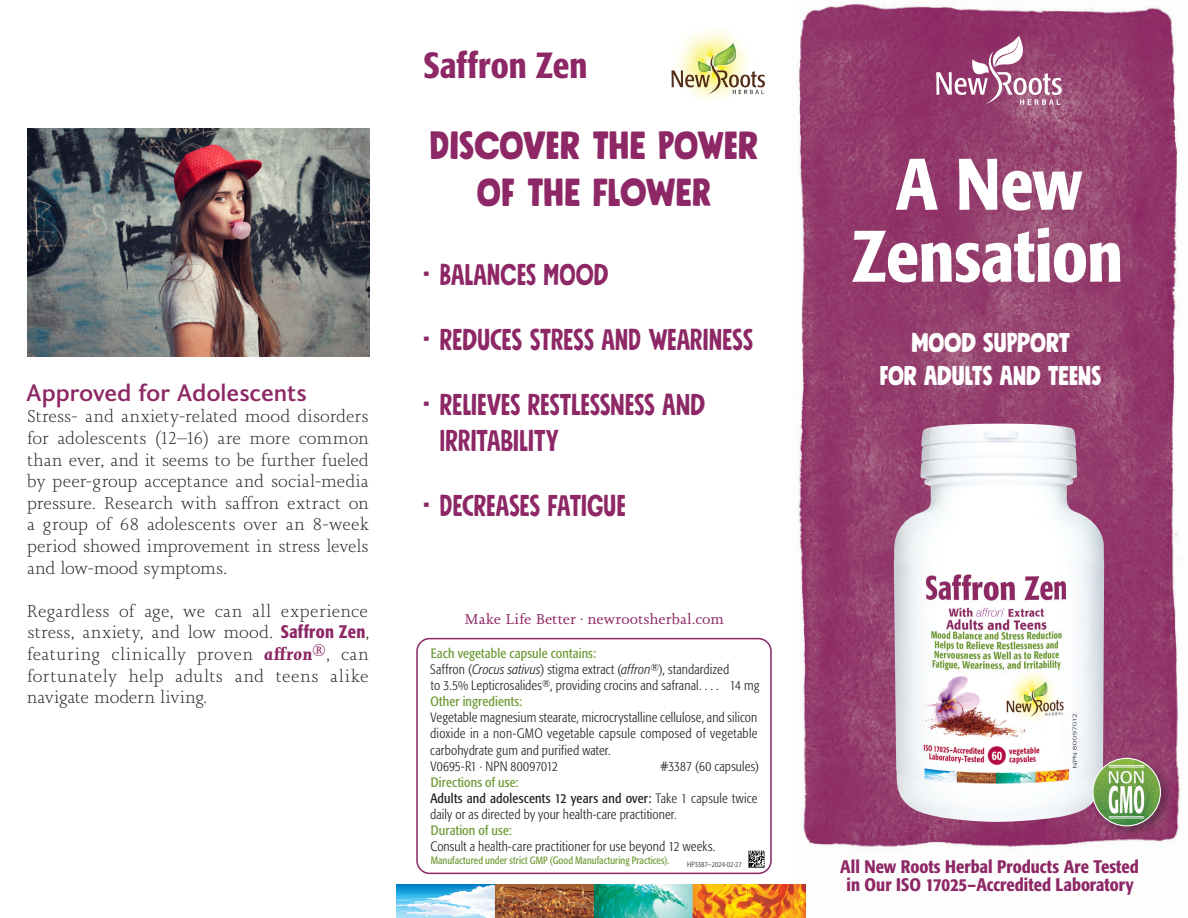
<style>
.page{position:relative;width:1188px;height:918px;background:#fff}
.page>*{position:absolute;margin:0;border:0;box-sizing:border-box;transform-origin:0 0}
.t1{font:500 condensed 72px/72px "Formata";letter-spacing:-.005em;color:#fff;text-align:center}
.t2{font:39px/46.8px "Mindset";letter-spacing:-.005em;color:#8d2765;text-align:center}
.t3{font:500 condensed 36px "Formata";color:#8d2765}
.t4{font:30px/36px "Mindset Slim";letter-spacing:.005em;color:#8d2765}
.t5{font:27px/32.4px "Mindset";letter-spacing:-.01em;color:#fff;text-align:center;scale:.95 1}
.Main_text{font:500 24px "Joanna Sans Nova";letter-spacing:-.005em;color:#8d2765}
.Main_text-2{font:300 18px/21.6px "Joanna Nova";letter-spacing:-.005em;color:#231f20;text-align:justify}
.t6{font:500 condensed 18px/18px "Formata";color:#8d2765;text-align:center}
.t7{font:15px "Joanna Nova";color:#8d2765}
.t8{font:300 condensed 13.5px/16px "Formata";letter-spacing:.01em;color:#231f20}
.t9{font:condensed 13.5px "Formata";letter-spacing:.01em;color:#6e9a34}
.t10{font:condensed 10.5px "Formata";letter-spacing:.01em;color:#6e9a34;scale:.95 1}
.t11{font:300 condensed 7.5px "Formata";color:#231f20}
.s1{font-family:"Formata";font-weight:500;font-stretch:condensed;color:#8d2765}
.s2{font-weight:700;font-style:italic;color:#8d2765}
.s3{font-family:"Mindset"}
.s4{font-style:italic}
.s5{font-weight:400}
</style>
<div class="page">
<img style="left:798px;top:1px;width:382px;height:857px">
<svg style="left:936px;top:36px;width:126px;height:69px"></svg>
<img style="left:894px;top:424px;width:210px;height:398px">
<div style="left:1090px;top:755px;width:83px;height:83px;background:#231f20;opacity:.4"></div>
<img style="left:1093px;top:758px;width:67px;height:68px">
<div style="left:1092px;top:758px;width:69px;height:68px;border:1px solid #fff;border-radius:50%"></div>
<img style="left:396px;top:884px;width:297px;height:34px">
<img style="left:693px;top:884px;width:113px;height:34px">
<svg style="left:671px;top:29px;width:94px;height:71px"></svg>
<div style="left:416px;top:638px;width:356px;height:236px;border:2px solid #8d2765;border-radius:13px"></div>
<img style="left:748px;top:850px;width:17px;height:17px">
<img style="left:27px;top:128px;width:342px;height:228px">
<p class="Main_text" style="left:27px;top:375px;width:282px">Approved for Adolescents</p>
<p class="Main_text-2" style="left:27px;top:405px;width:344px">Stress- and anxiety-related mood disorders for adolescents (12–16) are more common than ever, and it seems to be further fueled by peer-group acceptance and social-media pressure. Research with saffron extract on a group of 68 adolescents over an 8‑week period showed improvement in stress levels and low-mood symptoms.</p>
<p class="Main_text-2" style="left:26px;top:600px;width:345px">Regardless of age, we can all experience stress, anxiety, and low mood. <span class="s1">Saffron Zen</span>, featuring clinically proven <span class="s2">affron</span><sup>®</sup>, can fortunately help adults and teens alike navigate modern living.</p>
<p class="t3" style="left:423px;top:43px;width:165px">Saffron Zen</p>
<p class="t2" style="left:430px;top:122px;width:330px">DISCOVER THE POWER<br>OF THE FLOWER</p>
<p class="t4" style="left:423px;top:257px;width:187px"><span class="s3">·</span> BALANCES MOOD</p>
<p class="t4" style="left:423px;top:322px;width:332px"><span class="s3">·</span> REDUCES STRESS AND WEARINESS</p>
<p class="t4" style="left:440px;top:386px;width:267px;text-indent:-17px"><span class="s3">·</span> RELIEVES RESTLESSNESS AND<br>IRRITABILITY</p>
<p class="t4" style="left:423px;top:487px;width:204px"><span class="s3">·</span> DECREASES FATIGUE</p>
<p class="t7" style="left:464px;top:609px;width:261px">Make Life Better · newrootsherbal.com</p>
<p class="t9" style="left:431px;top:645px;width:167px">Each vegetable capsule contains:</p>
<p class="t8" style="left:430px;top:662px;width:301px">Saffron (<span class="s4">Crocus sativus</span>) stigma extract (<span class="s4">affron</span><sup>®</sup>), standardized to 3.5% Lepticrosalides<sup>®</sup>, providing crocins and safranal.....</p>
<p class="t8" style="left:730px;top:678px;width:31px">14 mg</p>
<p class="t9" style="left:430px;top:694px;width:93px">Other ingredients:</p>
<p class="t8" style="left:430px;top:710px;width:329px;text-align:justify">Vegetable magnesium stearate, microcrystalline cellulose, and silicon dioxide in a non‑GMO vegetable capsule composed of vegetable carbohydrate gum and purified water.</p>
<p class="t8" style="left:431px;top:758px;width:129px">V0695-R1 · NPN 80097012</p>
<p class="t8" style="left:661px;top:758px;width:100px">#3387 (60 capsules)</p>
<p class="t9" style="left:431px;top:774px;width:89px">Directions of use:</p>
<p class="t8" style="left:430px;top:790px;width:329px"><span class="s5">Adults and adolescents 12 years and over:</span> Take 1 capsule twice daily or as directed by your health-care practitioner.</p>
<p class="t9" style="left:431px;top:822px;width:83px">Duration of use:</p>
<p class="t8" style="left:430px;top:838px;width:287px">Consult a health-care practitioner for use beyond 12 weeks.</p>
<p class="t10" style="left:431px;top:854px;width:253px">Manufactured under strict GMP (Good Manufacturing Practices).</p>
<p class="t11" style="left:687px;top:860px;width:56px">HP3387—2024-02-27</p>
<p class="t1" style="left:852px;top:148px;width:273px">A New<br>Zensation</p>
<p class="t5" style="left:880px;top:326px;width:235px">MOOD SUPPORT<br>FOR ADULTS AND TEENS</p>
<p class="t6" style="left:840px;top:858px;width:300px">All New Roots Herbal Products Are Tested in Our ISO 17025–Accredited Laboratory</p>
</div>
